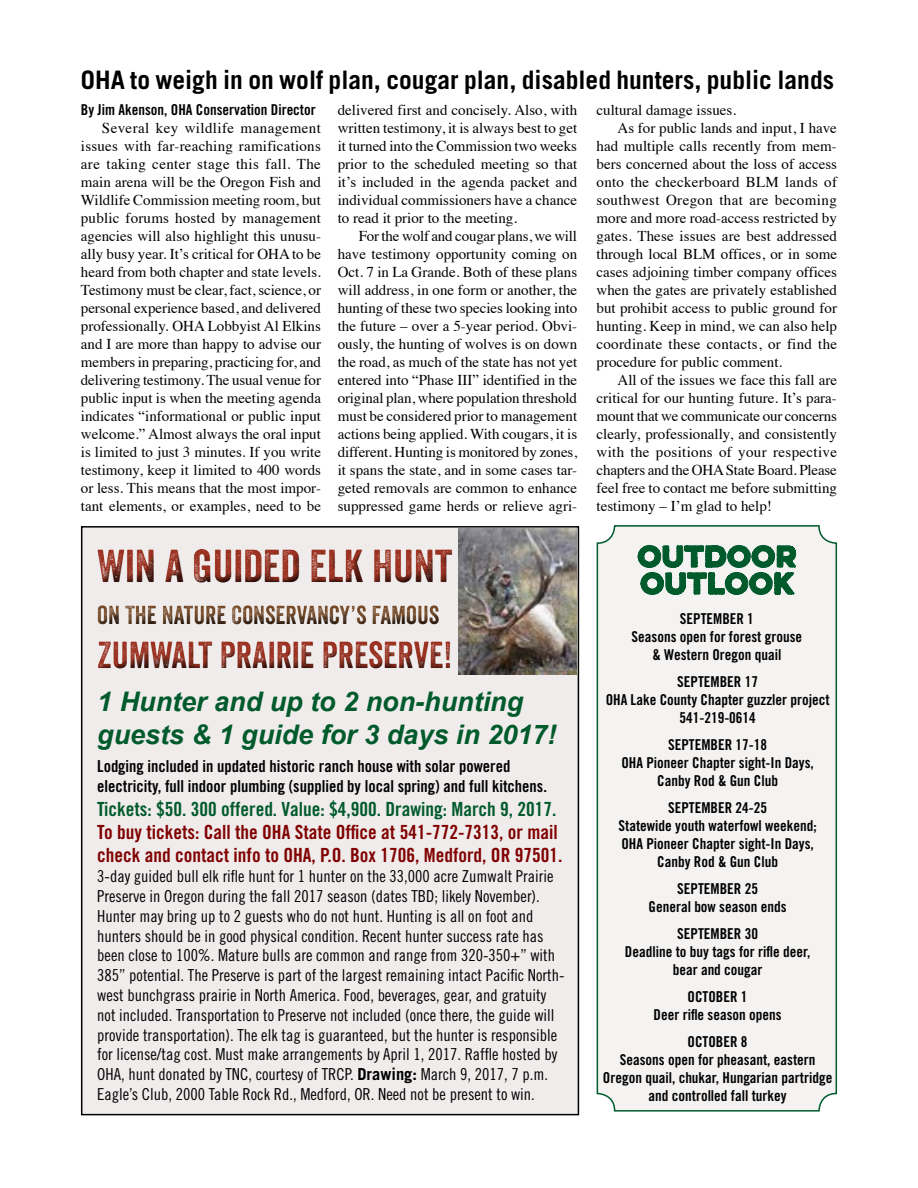
<style>
.page{position:relative;width:918px;height:1188px;background:#fff}
.page>*{position:absolute;margin:0;border:0;box-sizing:border-box;transform-origin:0 0}
.t1{font:45px "Veneer";color:#9b3120}
.t2{font:36.75px "Veneer";color:#9b3120}
.t3{font:italic 700 27px/32.4px "Arial";color:#005a2b}
.t4{font:27px "Eveleth";letter-spacing:.025em;color:#005a2b}
.t5{font:700 25.5px "Trade Gothic";color:#000}
.t6{font:25.5px "Veneer";color:#754927}
.t7{font:19.5px/23.4px "Trade Gothic Bold Cond Twenty";color:#800000}
.t8{font:19.5px "Trade Gothic Bold Cond Twenty";color:#005a2b}
.t9{font:16.5px/19.8px "Trade Gothic Cond Eighteen";color:#000}
.t10{font:16.5px/19.8px "Trade Gothic Bold Cond Twenty";color:#000}
.t11{font:15px/18px "Times";color:#000;text-align:justify}
.t12{font:15px/18px "Trade Gothic Bold Cond Twenty";color:#000;text-align:center}
.t13{font:15px "Times";letter-spacing:.02em;color:#000}
.t14{font:15px "Times";letter-spacing:.025em;color:#000}
.s1{font-family:"Trade Gothic";font-weight:700}
</style>
<div class="page">
<div style="left:82px;top:527px;width:496px;height:588px;background:#efeceb"></div>
<div style="left:81px;top:526px;width:498px;height:589px;border:2px solid #000"></div>
<div style="left:597px;top:526px;width:239px;height:585px;background:#f5f3f2;border-radius:17px"></div>
<div style="left:597px;top:525px;width:240px;height:587px;border:2px solid #005a2b;border-radius:17px"></div>
<svg style="left:637px;top:544px;width:159px;height:52px"></svg>
<div style="left:89px;top:543px;width:374px;height:136px;background:#000;opacity:.75"></div>
<img style="left:459px;top:528px;width:118px;height:146px">
<h3 class="t5" style="left:81px;top:64px;width:755px">OHA to weigh in on wolf plan, cougar plan, disabled hunters, public lands</h3>
<p class="t12" style="left:81px;top:101px;width:236px">By Jim Akenson, OHA Conservation Director</p>
<p class="t11" style="left:81px;top:118px;width:242px;text-indent:21px">Several key wildlife management issues with far-reaching ramifications are taking center stage this fall. The main arena will be the Oregon Fish and Wildlife Commission meeting room, but public forums hosted by management agencies will also highlight this unusu&shy;ally busy year. It’s critical for OHA to be heard from both chapter and state levels.<br>Testimony must be clear, fact, science, or personal experience based, and delivered professionally. OHA Lobbyist Al Elkins and I are more than happy to advise our members in preparing, practicing for, and delivering testimony. The usual venue for public input is when the meeting agenda indicates “informational or public input welcome.” Almost always the oral input is limited to just 3 minutes. If you write testimony, keep it limited to 400 words or less. This means that the most impor&shy;tant elements, or examples, need to be</p>
<p class="t11" style="left:338px;top:100px;width:241px">delivered first and concisely. Also, with written testimony, it is always best to get it turned into the Commission two weeks prior to the scheduled meeting so that it’s included in the agenda packet and individual commissioners have a chance to read it prior to the meeting.</p>
<p class="t11" style="left:338px;top:226px;width:241px;text-indent:21px">For the wolf and cougar plans, we will have testimony opportunity coming on Oct. 7 in La Grande. Both of these plans will address, in one form or another, the hunting of these two species looking into the future – over a 5-year period. Obvi&shy;ously, the hunting of wolves is on down the road, as much of the state has not yet entered into “Phase III” identified in the original plan, where population threshold must be considered prior to management actions being applied. With cougars, it is different. Hunting is monitored by zones, it spans the state, and in some cases tar&shy;geted removals are common to enhance suppressed game herds or relieve agri-</p>
<h1 class="t1" style="left:97px;top:539px;width:357px">WIN A GUIDED ELK HUNT</h1>
<h3 class="t6" style="left:97px;top:599px;width:344px">ON THE NATURE CONSERVANCY’S FAMOUS</h3>
<h2 class="t2" style="left:97px;top:632px;width:357px">ZUMWALT PRAIRIE PRESERVE!</h2>
<h3 class="t3" style="left:97px;top:686px;width:461px">1 Hunter and up to 2 non-hunting guests &amp; 1 guide for 3 days in 2017!</h3>
<p class="t10" style="left:97px;top:756px;width:451px">Lodging included in updated historic ranch house with solar powered electricity, full indoor plumbing (supplied by local spring) and full kitchens.</p>
<h3 class="t8" style="left:97px;top:797px;width:461px">Tickets: $50. 300 offered. Value: $4,900. Drawing: March 9, 2017.</h3>
<h3 class="t7" style="left:97px;top:820px;width:467px">To buy tickets: Call the OHA State Office at 541-772-7313, or mail check and contact info to OHA, P.O. Box 1706, Medford, OR 97501.</h3>
<p class="t9" style="left:97px;top:866px;width:469px">3-day guided bull elk rifle hunt for 1 hunter on the 33,000 acre Zumwalt Prairie Preserve in Oregon during the fall 2017 season (dates TBD; likely November).<br>Hunter may bring up to 2 guests who do not hunt. Hunting is all on foot and hunters should be in good physical condition. Recent hunter success rate has been close to 100%. Mature bulls are common and range from 320-350+” with 385” potential. The Preserve is part of the largest remaining intact Pacific North&shy;west bunchgrass prairie in North America. Food, beverages, gear, and gratuity not included. Transportation to Preserve not included (once there, the guide will provide transportation). The elk tag is guaranteed, but the hunter is responsible for license/tag cost. Must make arrangements by April 1, 2017. Raffle hosted by OHA, hunt donated by TNC, courtesy of TRCP. <span class="s1">Drawing:</span> March 9, 2017, 7 p.m.<br>Eagle’s Club, 2000 Table Rock Rd., Medford, OR. Need not be present to win.</p>
<p class="t11" style="left:597px;top:100px;width:141px">cultural damage issues.</p>
<p class="t11" style="left:618px;top:118px;width:221px">As for public lands and input, I have</p>
<p class="t11" style="left:597px;top:136px;width:242px">had multiple calls recently from mem-</p>
<p class="t11" style="left:597px;top:154px;width:242px">bers concerned about the loss of access</p>
<p class="t13" style="left:597px;top:168px;width:242px">onto the checkerboard BLM lands of</p>
<p class="t14" style="left:597px;top:186px;width:242px">southwest Oregon that are becoming</p>
<p class="t11" style="left:597px;top:208px;width:242px">more and more road-access restricted by</p>
<p class="t11" style="left:597px;top:226px;width:242px">gates. These issues are best addressed</p>
<p class="t11" style="left:597px;top:244px;width:242px">through local BLM offices, or in some</p>
<p class="t11" style="left:597px;top:262px;width:242px">cases adjoining timber company offices</p>
<p class="t11" style="left:597px;top:280px;width:242px">when the gates are privately established</p>
<p class="t11" style="left:597px;top:298px;width:242px">but prohibit access to public ground for</p>
<p class="t11" style="left:597px;top:316px;width:242px">hunting. Keep in mind, we can also help</p>
<p class="t13" style="left:597px;top:330px;width:242px">coordinate these contacts, or find the</p>
<p class="t11" style="left:597px;top:352px;width:187px">procedure for public comment.</p>
<p class="t11" style="left:618px;top:370px;width:221px">All of the issues we face this fall are</p>
<p class="t11" style="left:597px;top:388px;width:242px">critical for our hunting future. It’s para-</p>
<p class="t11" style="left:597px;top:406px;width:242px">mount that we communicate our concerns</p>
<p class="t11" style="left:597px;top:424px;width:242px">clearly, professionally, and consistently</p>
<p class="t14" style="left:597px;top:438px;width:242px">with the positions of your respective</p>
<p class="t11" style="left:597px;top:460px;width:242px">chapters and the OHA State Board. Please</p>
<p class="t11" style="left:597px;top:478px;width:242px">feel free to contact me before submitting</p>
<p class="t11" style="left:597px;top:496px;width:177px">testimony – I’m glad to help!</p>
<h3 class="t4" style="left:638px;top:536px;width:160px">OUTDOOR</h3>
<h3 class="t4" style="left:640px;top:563px;width:155px">OUTLOOK</h3>
<p class="t12" style="left:632px;top:610px;width:172px">SEPTEMBER 1<br>Seasons open for forest grouse &amp; Western Oregon quail</p>
<p class="t12" style="left:606px;top:673px;width:226px">SEPTEMBER 17<br>OHA Lake County Chapter guzzler project<br>541-219-0614</p>
<p class="t12" style="left:621px;top:736px;width:194px">SEPTEMBER 17-18<br>OHA Pioneer Chapter sight-In Days,<br>Canby Rod &amp; Gun Club</p>
<p class="t12" style="left:619px;top:799px;width:200px">SEPTEMBER 24-25<br>Statewide youth waterfowl weekend;<br>OHA Pioneer Chapter sight-In Days,<br>Canby Rod &amp; Gun Club</p>
<p class="t12" style="left:649px;top:880px;width:140px">SEPTEMBER 25<br>General bow season ends</p>
<p class="t12" style="left:625px;top:925px;width:187px">SEPTEMBER 30<br>Deadline to buy tags for rifle deer, bear and cougar</p>
<p class="t12" style="left:654px;top:988px;width:130px">OCTOBER 1<br>Deer rifle season opens</p>
<p class="t12" style="left:603px;top:1033px;width:231px">OCTOBER 8<br>Seasons open for pheasant, eastern<br>Oregon quail, chukar, Hungarian partridge and controlled fall turkey</p>
</div>
